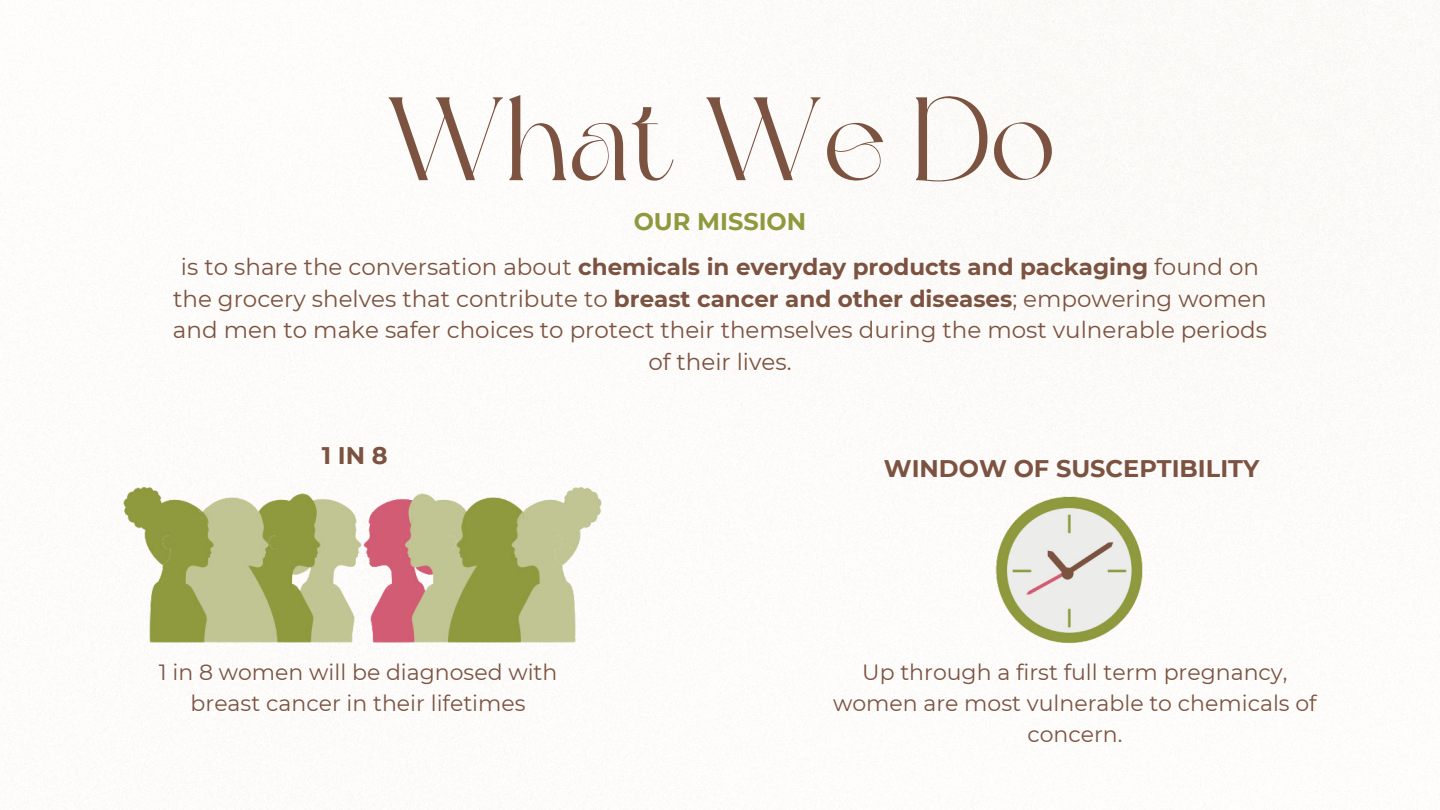
<style>
.page{position:relative;width:1440px;height:810px;background:#fff}
.page>*{position:absolute;margin:0;border:0;box-sizing:border-box;transform-origin:0 0}
.t1{font:118px "Dream Avenue";color:#7c5240}
.t2{font:700 24px "Montserrat";color:#7c5240}
.t3{font:700 24px "Montserrat";color:#8f993e}
.t4{font:23px/31.5px "Montserrat";color:#7c5240;text-align:center}
.t5{font:22px/30.8px "Montserrat";color:#7c5240;text-align:center}
.s1{font-weight:700}
</style>
<div class="page">
<img style="left:104px;top:470px;width:509px;height:190px">
<img style="left:983px;top:484px;width:173px;height:176px">
<p class="t1" style="left:385px;top:92px;width:671px">What We Do</p>
<p class="t3" style="left:634px;top:207px;width:174px">OUR MISSION</p>
<h2 class="t4" style="left:173px;top:251px;width:1096px">is to share the conversation about <span class="s1">chemicals in everyday products and packaging</span> found on the grocery shelves that contribute to <span class="s1">breast cancer and other diseases</span>; empowering women and men to make safer choices to protect their themselves during the most vulnerable periods of their lives.</h2>
<p class="t2" style="left:322px;top:440px;width:68px">1IN8</p>
<p class="t5" style="left:159px;top:657px;width:400px">1 in 8 women will be diagnosed with</p>
<h2 class="t5" style="left:191px;top:688px;width:336px">breast cancer in their lifetimes</h2>
<p class="t2" style="left:884px;top:454px;width:377px">WINDOW OF SUSCEPTIBILITY</p>
<p class="t5" style="left:833px;top:657px;width:485px">Up through a first full term pregnancy, women are most vulnerable to chemicals of concern.</p>
</div>
